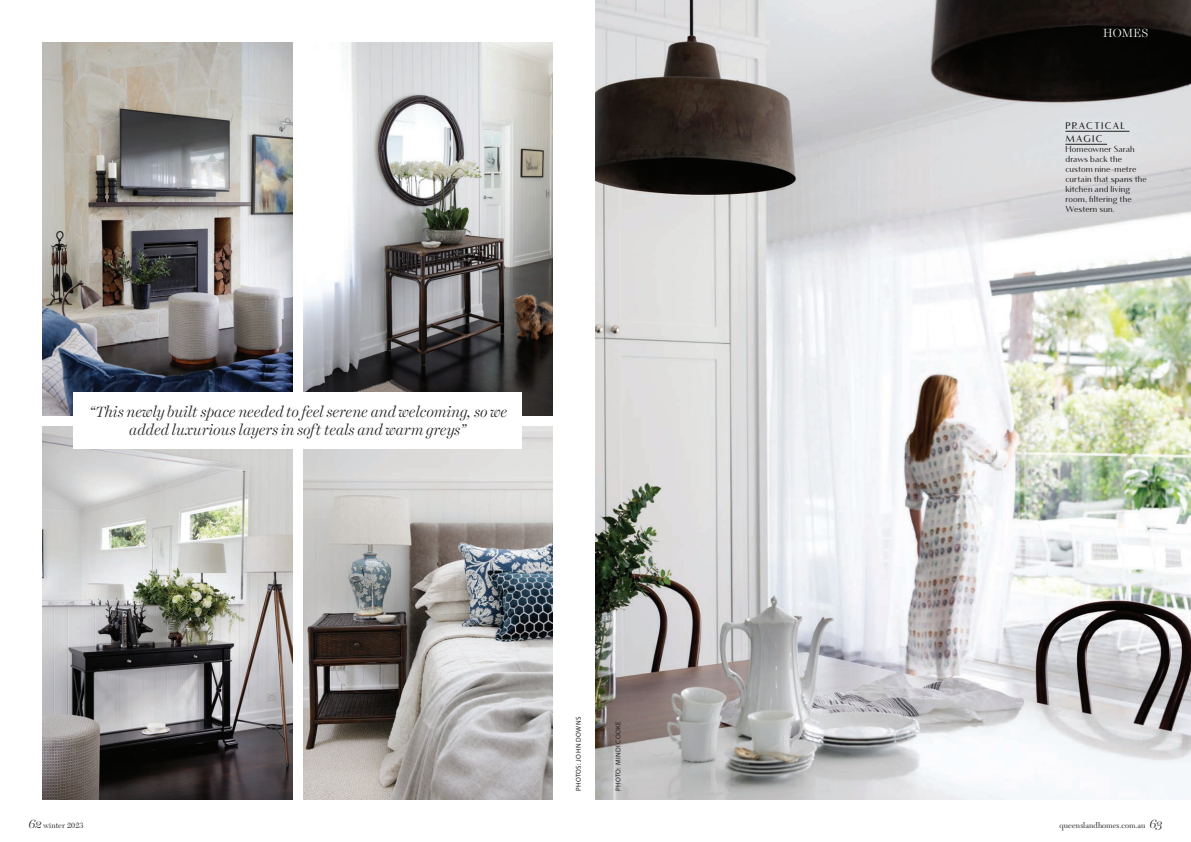
<style>
.page{position:relative;width:1191px;height:842px;background:#fff}
.page>*{position:absolute;margin:0;border:0;box-sizing:border-box;transform-origin:0 0}
.t1{font:italic 300 15px/18px "Harriet Display";letter-spacing:-.005em;color:#231f20;text-align:center}
.t2{font:300 12px "Harriet Display";letter-spacing:.02em;color:#fff}
.t3{font:900 10px/13px "Vanitas";letter-spacing:.115em;color:#231f20}
.t4{font:800 9px/10px "Vanitas";letter-spacing:.005em;color:#231f20}
.t5{font:8px "New Caledonia LT Std";letter-spacing:.005em;color:#231f20}
.t6{font:7px "Myriad Pro";letter-spacing:.055em;color:#231f20}
.s1{font-family:"Harriet Display";font-weight:300;font-style:italic;font-size:12px}
</style>
<div class="page">
<img style="left:595px;top:0;width:596px;height:800px">
<img style="left:43px;top:427px;width:249px;height:373px">
<img style="left:303px;top:427px;width:250px;height:373px">
<img style="left:43px;top:43px;width:249px;height:372px">
<img style="left:303px;top:43px;width:250px;height:372px">
<div style="left:74px;top:393px;width:448px;height:56px;background:#fff"></div>
<hr style="left:1065px;top:131px;width:64px;height:1px;background:#231f20">
<hr style="left:1065px;top:144px;width:42px;height:1px;background:#231f20">
<h2 class="t2" style="left:1103px;top:24px;width:47px">HOMES</h2>
<h1 class="t1" style="left:88px;top:403px;width:420px">“This newly built space needed to feel serene and welcoming, so we added luxurious layers in soft teals and warm greys”</h1>
<p class="t6" style="left:574px;top:791px;width:76px;rotate:-90deg">PHOTOS: JOHN DOWNS</p>
<p class="t6" style="left:614px;top:791px;width:72px;rotate:-90deg">PHOTO: MINDI COOKE</p>
<p class="t3" style="left:1065px;top:119px;width:61px">PRACTICAL<br>MAGIC</p>
<p class="t4" style="left:1065px;top:144px;width:83px">Homeowner Sarah draws back the custom nine-metre curtain that spans the kitchen and living room, filtering the<br>Western sun.</p>
<p class="t5" style="left:28px;top:820px;width:57px"><span class="s1">62</span> winter 2023</p>
<p class="t5" style="left:1059px;top:820px;width:104px">queenslandhomes.com.au <span class="s1">63</span></p>
</div>
